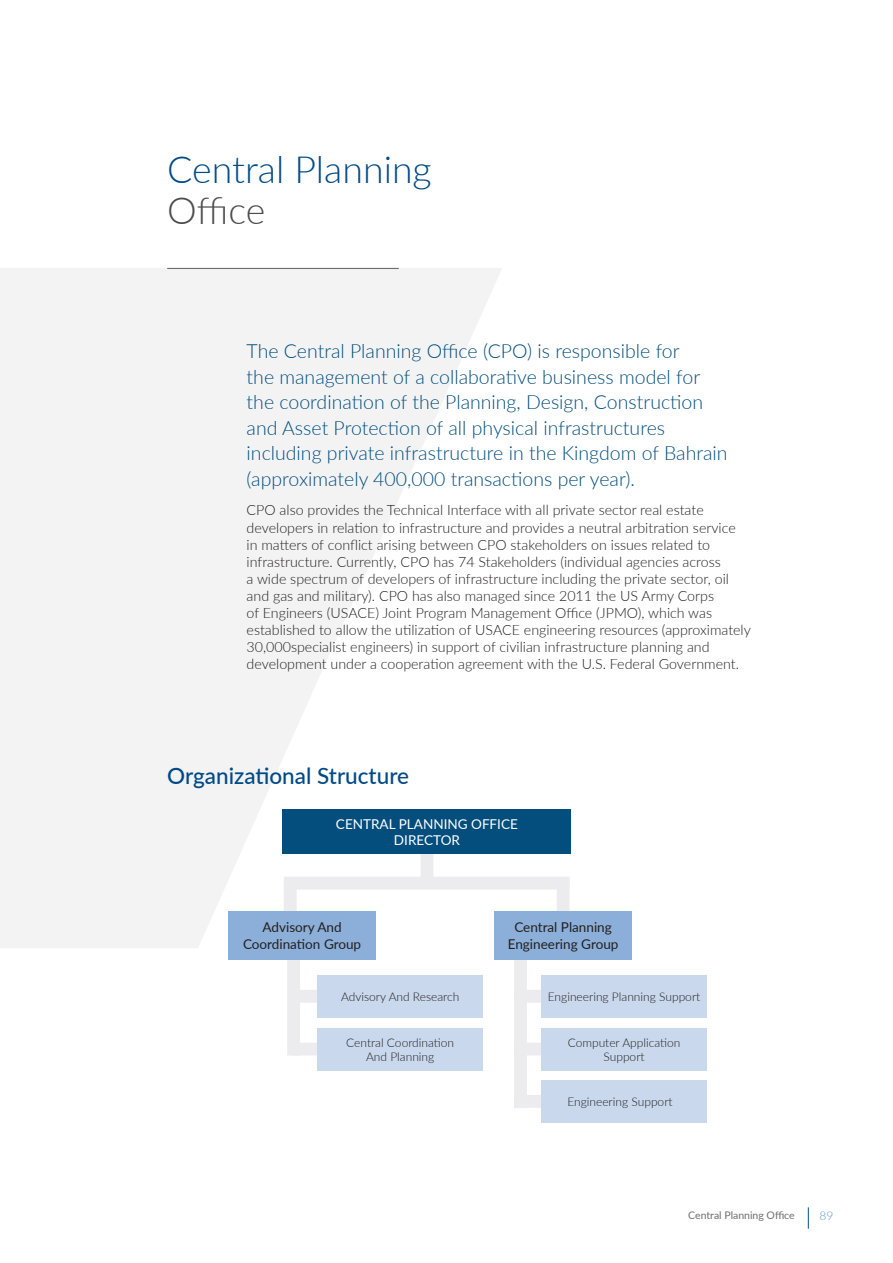
<style>
.page{position:relative;width:893px;height:1263px;background:#fff}
.page>*{position:absolute;margin:0;border:0;box-sizing:border-box;transform-origin:0 0}
.t1{font:300 37.5px/41.4px "Lato";color:#004a87}
.t2{font:500 22.5px "Lato";color:#004a87}
.t3{font:300 19.5px/25.5px "Lato";color:#034e7d}
.t4{font:300 14.25px/17.1px "Lato";color:#231f20}
.t5{font:13.5px/16.2px "Lato";color:#231f20;text-align:center}
.t6{font:13.5px/16.2px "Lato";color:#fff;text-align:center}
.t7{font:300 12px/14.4px "Lato";color:#231f20;text-align:center}
.t8{font:300 12px "Lato";color:#5f95ca}
.subtitle{font:10.5px "Lato";color:#6c6d70}
.s1{color:#4b4c4d}
</style>
<div class="page">
<svg style="left:808px;top:1207px;width:1px;height:22px"></svg>
<svg style="left:0;top:268px;width:502px;height:680px;fill:#f3f3f4"></svg>
<hr style="left:167px;top:268px;width:232px;height:1px;background:#6c6d70">
<div style="left:514px;top:990px;width:27px;height:13px;background:#ececee"></div>
<div style="left:290px;top:990px;width:27px;height:13px;background:#ececee"></div>
<div style="left:514px;top:1043px;width:27px;height:12px;background:#ececee"></div>
<div style="left:514px;top:1095px;width:27px;height:13px;background:#ececee"></div>
<div style="left:290px;top:1043px;width:27px;height:12px;background:#ececee"></div>
<div style="left:514px;top:959px;width:13px;height:149px;background:#ececee"></div>
<div style="left:287px;top:959px;width:13px;height:96px;background:#ececee"></div>
<div style="left:284px;top:877px;width:286px;height:12px;background:#ececee"></div>
<div style="left:421px;top:853px;width:12px;height:31px;background:#ececee"></div>
<div style="left:284px;top:880px;width:13px;height:32px;background:#ececee"></div>
<div style="left:557px;top:880px;width:12px;height:32px;background:#ececee"></div>
<div style="left:229px;top:911px;width:147px;height:48px;background:#8bafd8"></div>
<div style="left:317px;top:975px;width:166px;height:42px;background:#c9d8ed"></div>
<div style="left:541px;top:1028px;width:166px;height:42px;background:#c9d8ed"></div>
<div style="left:541px;top:975px;width:166px;height:42px;background:#c9d8ed"></div>
<div style="left:541px;top:1080px;width:166px;height:43px;background:#c9d8ed"></div>
<div style="left:317px;top:1028px;width:166px;height:42px;background:#c9d8ed"></div>
<div style="left:494px;top:911px;width:138px;height:48px;background:#8bafd8"></div>
<div style="left:283px;top:810px;width:288px;height:44px;background:#034e7d"></div>
<p class="t1" style="left:167px;top:147px;width:266px">Central Planning<br><span class="s1">Office</span></p>
<p class="t3" style="left:247px;top:338px;width:482px">The Central Planning Office (CPO) is responsible for<br>the management of a collaborative business model for the coordination of the Planning, Design, Construction and Asset Protection of all physical infrastructures including private infrastructure in the Kingdom of Bahrain (approximately 400,000 transactions per year).</p>
<p class="t4" style="left:247px;top:501px;width:506px">CPO also provides the Technical Interface with all private sector real estate developers in relation to infrastructure and provides a neutral arbitration service<br>in matters of conflict arising between CPO stakeholders on issues related to infrastructure. Currently, CPO has 74 Stakeholders (individual agencies across<br>a wide spectrum of developers of infrastructure including the private sector, oil and gas and military). CPO has also managed since 2011 the US Army Corps<br>of Engineers (USACE) Joint Program Management Office (JPMO), which was established to allow the utilization of USACE engineering resources (approximately 30,000specialist engineers) in support of civilian infrastructure planning and development under a cooperation agreement with the U.S. Federal Government.</p>
<p class="t2" style="left:167px;top:759px;width:243px">Organizational Structure</p>
<p class="t6" style="left:336px;top:815px;width:183px">CENTRAL PLANNING OFFICE<br>DIRECTOR</p>
<p class="t5" style="left:243px;top:919px;width:120px">Advisory And<br>Coordination Group</p>
<p class="t5" style="left:508px;top:919px;width:112px">Central Planning<br>Engineering Group</p>
<p class="t7" style="left:341px;top:989px;width:120px">Advisory And Research</p>
<p class="t7" style="left:548px;top:989px;width:154px">Engineering Planning Support</p>
<p class="t7" style="left:346px;top:1035px;width:109px">Central Coordination<br>And Planning</p>
<p class="t7" style="left:568px;top:1035px;width:114px">Computer Application<br>Support</p>
<p class="t7" style="left:567px;top:1094px;width:107px">Engineering Support</p>
<p class="subtitle" style="left:688px;top:1207px;width:108px">Central Planning Office</p>
<p class="t8" style="left:819px;top:1207px;width:15px">89</p>
</div>
